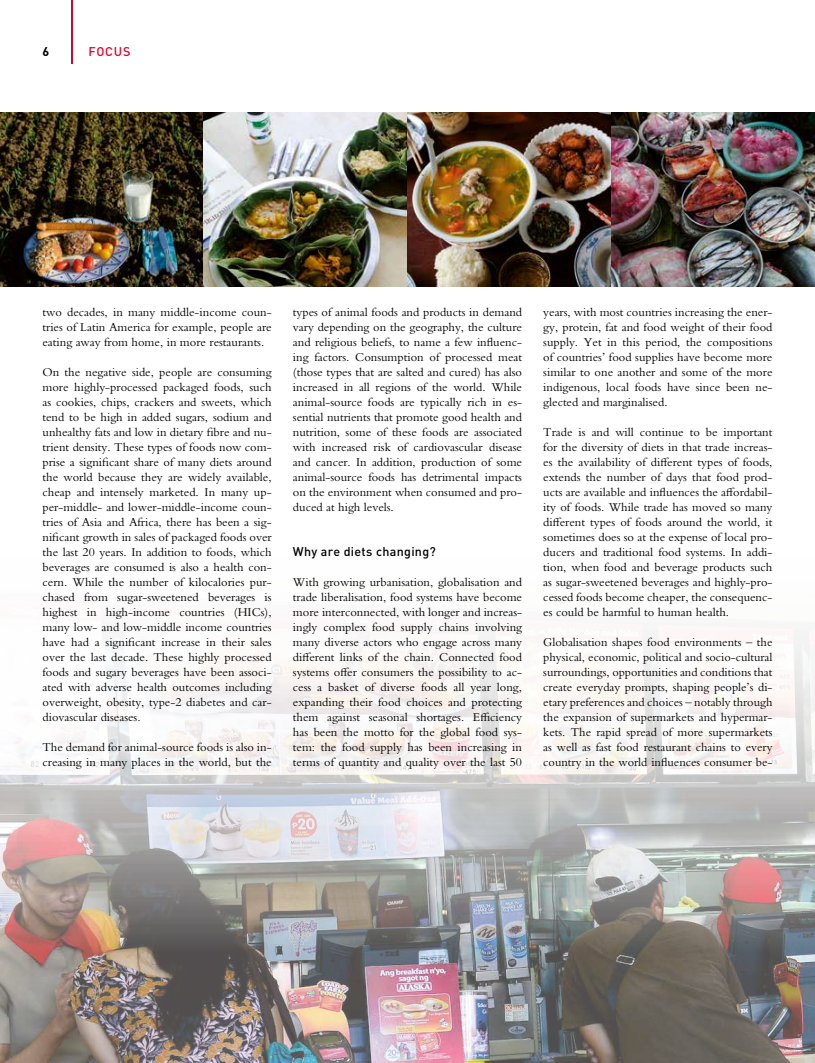
<style>
.page{position:relative;width:815px;height:1063px;background:#fff}
.page>*{position:absolute;margin:0;border:0;box-sizing:border-box;transform-origin:0 0}
.t1{font:12.5px/15px "Bembo Std";color:#000;text-align:justify}
.t2{font:500 12.5px "DIN Pro";letter-spacing:.025em;color:#000}
.t3{font:500 12.5px "DIN Pro";letter-spacing:.06em;color:#de012c}
.t4{font:700 12.5px "DIN Pro";color:#000}
</style>
<div class="page">
<hr style="left:71px;top:0;width:2px;height:64px;background:#de012c">
<img style="left:0;top:630px;width:815px;height:433px">
<img style="left:0;top:112px;width:815px;height:174px">
<p class="t4" style="left:43px;top:43px;width:8px">6</p>
<p class="t3" style="left:89px;top:43px;width:43px">FOCUS</p>
<p class="t1" style="left:43px;top:305px;width:231px">two decades, in many middle-income coun&shy;tries of Latin America for example, people are eating away from home, in more restaurants.</p>
<p class="t1" style="left:43px;top:365px;width:231px">On the negative side, people are consuming more highly-processed packaged foods, such as cookies, chips, crackers and sweets, which tend to be high in added sugars, sodium and unhealthy fats and low in dietary fibre and nu&shy;trient density. These types of foods now com&shy;prise a significant share of many diets around the world because they are widely available, cheap and intensely marketed. In many up&shy;per-middle- and lower-middle-income coun&shy;tries of Asia and Africa, there has been a sig&shy;nificant growth in sales of packaged foods over the last 20 years. In addition to foods, which beverages are consumed is also a health con&shy;cern. While the number of kilocalories pur&shy;chased from sugar-sweetened beverages is highest in high-income countries (HICs), many low- and low-middle income countries have had a significant increase in their sales over the last decade. These highly processed foods and sugary beverages have been associ&shy;ated with adverse health outcomes including overweight, obesity, type-2 diabetes and car&shy;diovascular diseases.</p>
<p class="t1" style="left:43px;top:740px;width:231px">The demand for animal-source foods is also in&shy;creasing in many places in the world, but the</p>
<p class="t1" style="left:293px;top:305px;width:231px">types of animal foods and products in demand vary depending on the geography, the culture and religious beliefs, to name a few influenc&shy;ing factors. Consumption of processed meat (those types that are salted and cured) has also increased in all regions of the world. While animal-source foods are typically rich in es&shy;sential nutrients that promote good health and nutrition, some of these foods are associated with increased risk of cardiovascular disease and cancer. In addition, production of some animal-source foods has detrimental impacts on the environment when consumed and pro&shy;duced at high levels.</p>
<p class="t2" style="left:293px;top:543px;width:144px">Why are diets changing?</p>
<p class="t1" style="left:293px;top:575px;width:231px">With growing urbanisation, globalisation and trade liberalisation, food systems have become more interconnected, with longer and increas&shy;ingly complex food supply chains involving many diverse actors who engage across many different links of the chain. Connected food systems offer consumers the possibility to ac&shy;cess a basket of diverse foods all year long, expanding their food choices and protecting them against seasonal shortages. Efficiency has been the motto for the global food sys&shy;tem: the food supply has been increasing in terms of quantity and quality over the last 50</p>
<p class="t1" style="left:543px;top:305px;width:231px">years, with most countries increasing the ener&shy;gy, protein, fat and food weight of their food supply. Yet in this period, the compositions of countries’ food supplies have become more similar to one another and some of the more indigenous, local foods have since been ne&shy;glected and marginalised.</p>
<p class="t1" style="left:543px;top:425px;width:231px">Trade is and will continue to be important for the diversity of diets in that trade increas&shy;es the availability of different types of foods, extends the number of days that food prod&shy;ucts are available and influences the affordabil&shy;ity of foods. While trade has moved so many different types of foods around the world, it sometimes does so at the expense of local pro&shy;ducers and traditional food systems. In addi&shy;tion, when food and beverage products such as sugar-sweetened beverages and highly-pro&shy;cessed foods become cheaper, the consequenc&shy;es could be harmful to human health.</p>
<p class="t1" style="left:543px;top:635px;width:231px">Globalisation shapes food environments – the physical, economic, political and socio-cultural surroundings, opportunities and conditions that create everyday prompts, shaping people’s di&shy;etary preferences and choices – notably through the expansion of supermarkets and hypermar&shy;kets. The rapid spread of more supermarkets as well as fast food restaurant chains to every country in the world influences consumer be-</p>
</div>
